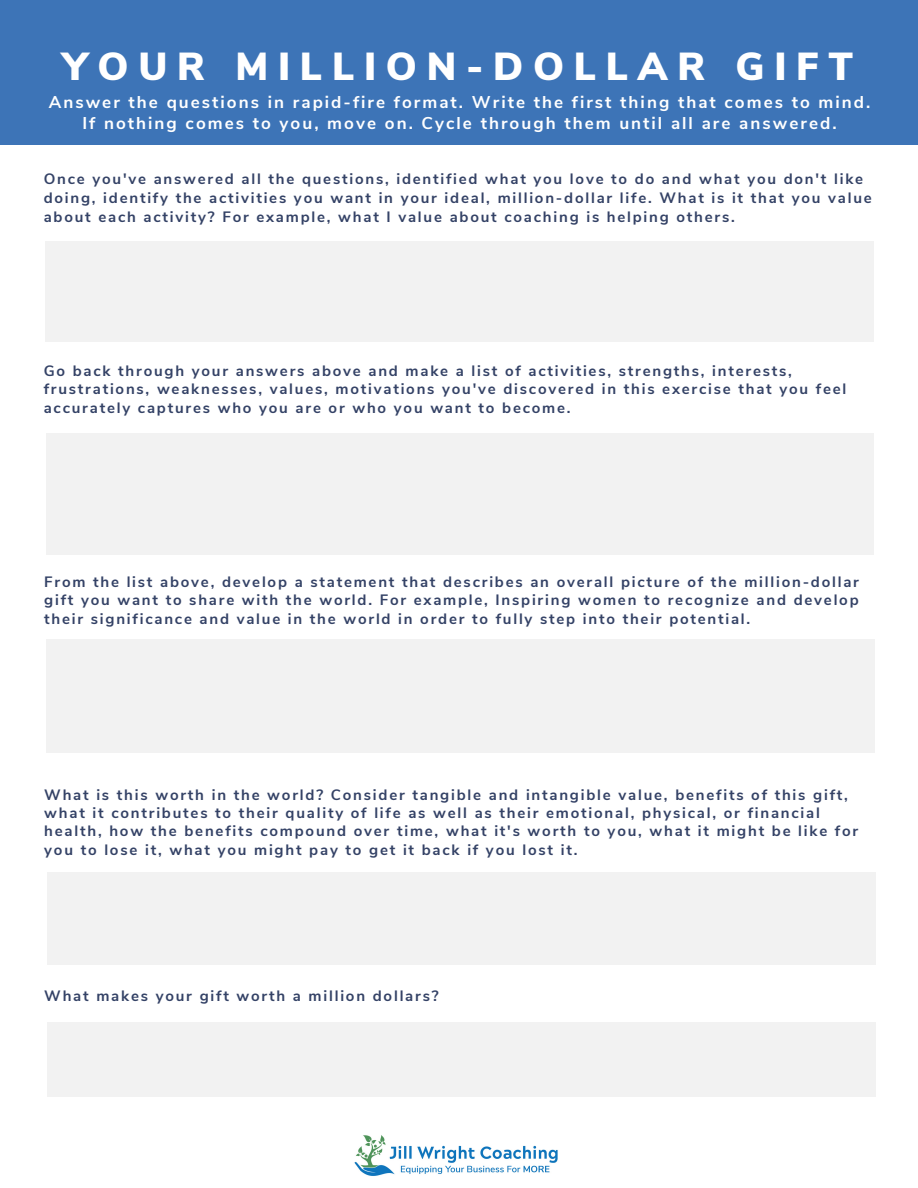
<style>
.page{position:relative;width:918px;height:1188px;background:#fff}
.page>*{position:absolute;margin:0;border:0;box-sizing:border-box;transform-origin:0 0}
.t1{font:900 39px "Nunito Sans";letter-spacing:.25em;color:#fff}
.t2{font:700 17.1px/20.9px "Nunito Sans";letter-spacing:.12em;color:#fff;text-align:center}
.t3{font:700 15px/18.6px "Nunito Sans";letter-spacing:.12em;color:#344266}
</style>
<div class="page">
<div style="left:0;top:0;width:918px;height:145px;background:#3d74b7"></div>
<img style="left:354px;top:1135px;width:204px;height:41px">
<div style="left:45px;top:242px;width:828px;height:100px;background:#f2f2f2"></div>
<div style="left:46px;top:434px;width:828px;height:121px;background:#f2f2f2"></div>
<div style="left:46px;top:640px;width:828px;height:113px;background:#f2f2f2"></div>
<div style="left:47px;top:872px;width:828px;height:93px;background:#f2f2f2"></div>
<div style="left:47px;top:1022px;width:828px;height:74px;background:#f2f2f2"></div>
<h1 class="t1" style="left:63px;top:41px;width:792px">YOUR MILLION-DOLLAR GIFT</h1>
<p class="t2" style="left:49px;top:92px;width:823px">Answer the questions in rapid-fire format. Write the first thing that comes to mind.<br>If nothing comes to you, move on. Cycle through them until all are answered.</p>
<p class="t3" style="left:44px;top:170px;width:830px">Once you've answered all the questions, identified what you love to do and what you don't like doing, identify the activities you want in your ideal, million-dollar life. What is it that you value about each activity? For example, what I value about coaching is helping others.</p>
<p class="t3" style="left:44px;top:362px;width:804px">Go back through your answers above and make a list of activities, strengths, interests, frustrations, weaknesses, values, motivations you've discovered in this exercise that you feel accurately captures who you are or who you want to become.</p>
<p class="t3" style="left:44px;top:572px;width:816px;text-align:justify">From the list above, develop a statement that describes an overall picture of the million-dollar gift you want to share with the world. For example, Inspiring women to recognize and develop their significance and value in the world in order to fully step into their potential.</p>
<p class="t3" style="left:44px;top:785px;width:816px">What is this worth in the world? Consider tangible and intangible value, benefits of this gift, what it contributes to their quality of life as well as their emotional, physical, or financial health, how the benefits compound over time, what it's worth to you, what it might be like for you to lose it, what you might pay to get it back if you lost it.</p>
<p class="t3" style="left:44px;top:987px;width:396px">What makes your gift worth a million dollars?</p>
</div>
